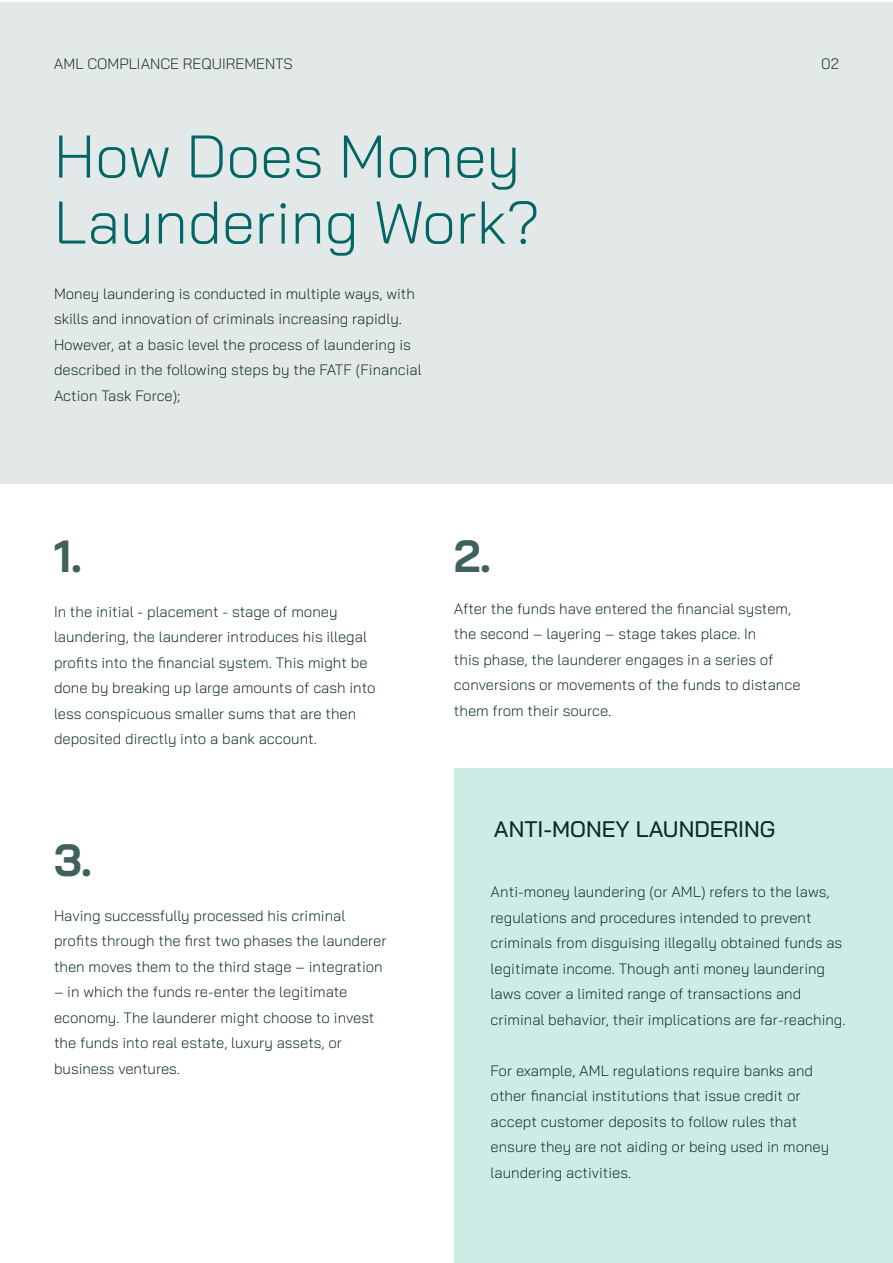
<style>
.page{position:relative;width:893px;height:1263px;background:#fff}
.page>*{position:absolute;margin:0;border:0;box-sizing:border-box;transform-origin:0 0}
.t1{font:300 60px/66px "Bai Jamjuree";color:#026666}
.t2{font:700 45px "Bai Jamjuree";color:#3e615c}
.t3{font:500 22.5px "Bai Jamjuree";color:#0e2a23}
.t4{font:300 15px/25.5px "Bai Jamjuree";color:#0e2a23}
</style>
<div class="page">
<div style="left:0;top:2px;width:893px;height:481px;background:#e2e9e8"></div>
<div style="left:454px;top:768px;width:439px;height:495px;background:#ceebe5"></div>
<p class="t4" style="left:54px;top:51px;width:240px">AML COMPLIANCE REQUIREMENTS</p>
<p class="t4" style="left:821px;top:51px;width:19px">02</p>
<h1 class="t1" style="left:54px;top:123px;width:488px">How Does Money<br>Laundering Work?</h1>
<p class="t4" style="left:54px;top:280px;width:369px">Money laundering is conducted in multiple ways, with skills and innovation of criminals increasing rapidly.<br>However, at a basic level the process of laundering is described in the following steps by the FATF (Financial Action Task Force);</p>
<h2 class="t2" style="left:54px;top:530px;width:30px">1.</h2>
<h2 class="t2" style="left:454px;top:530px;width:39px">2.</h2>
<p class="t4" style="left:54px;top:599px;width:323px">In the initial - placement - stage of money laundering, the launderer introduces his illegal profits into the financial system. This might be done by breaking up large amounts of cash into less conspicuous smaller sums that are then deposited directly into a bank account.</p>
<p class="t4" style="left:454px;top:595px;width:348px">After the funds have entered the financial system, the second – layering – stage takes place. In<br>this phase, the launderer engages in a series of conversions or movements of the funds to distance them from their source.</p>
<h2 class="t2" style="left:54px;top:834px;width:39px">3.</h2>
<p class="t4" style="left:54px;top:902px;width:334px">Having successfully processed his criminal profits through the first two phases the launderer then moves them to the third stage – integration</p>
<p class="t4" style="left:54px;top:979px;width:322px">– in which the funds re-enter the legitimate economy. The launderer might choose to invest the funds into real estate, luxury assets, or business ventures.</p>
<h3 class="t3" style="left:494px;top:816px;width:283px">ANTI-MONEY LAUNDERING</h3>
<p class="t4" style="left:491px;top:879px;width:357px">Anti-money laundering (or AML) refers to the laws, regulations and procedures intended to prevent criminals from disguising illegally obtained funds as legitimate income. Though anti money laundering laws cover a limited range of transactions and criminal behavior, their implications are far-reaching.</p>
<p class="t4" style="left:491px;top:1058px;width:340px">For example, AML regulations require banks and other financial institutions that issue credit or accept customer deposits to follow rules that ensure they are not aiding or being used in money laundering activities.</p>
</div>
